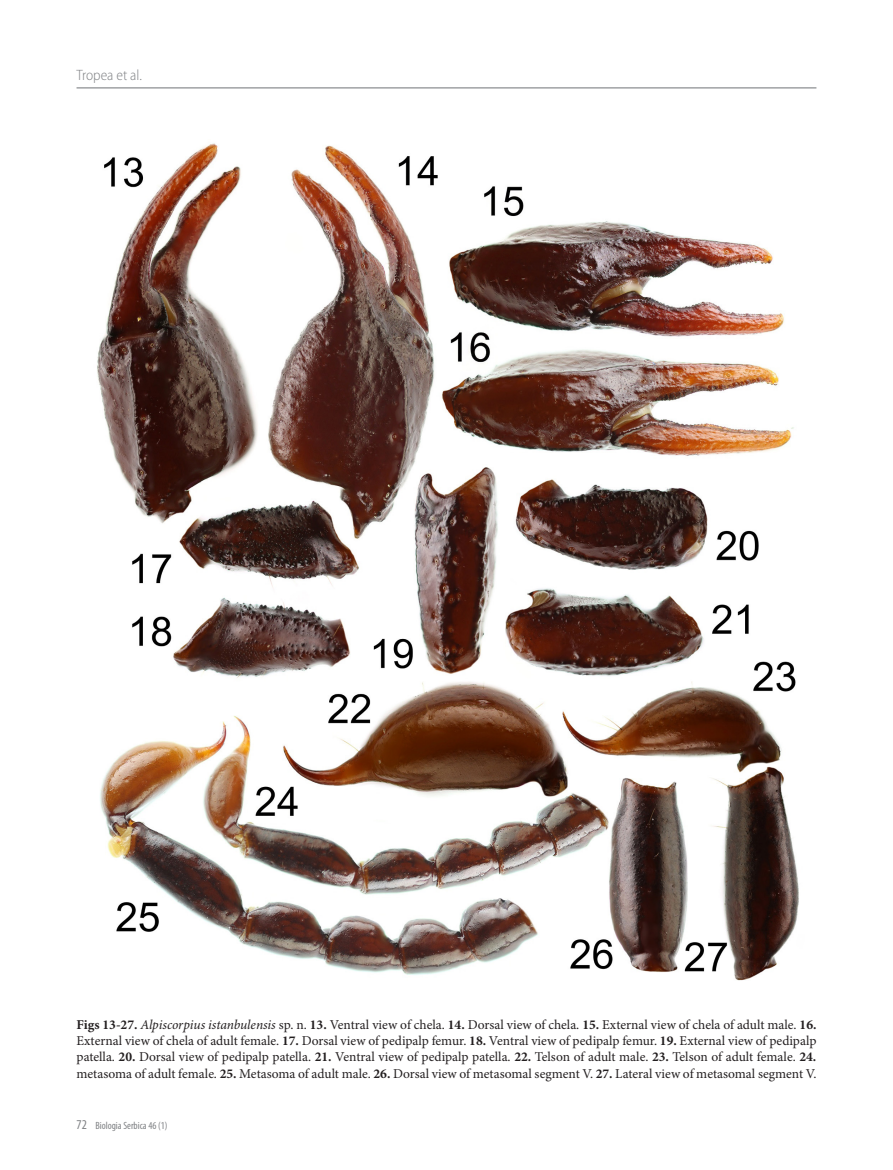
<style>
.page{position:relative;width:893px;height:1170px;background:#fff}
.page>*{position:absolute;margin:0;border:0;box-sizing:border-box;transform-origin:0 0}
.t1{font:300 semi-condensed 15px "Myriad Pro";color:#808285}
.t2{font:13.5px/16.2px "Minion Pro";color:#231f20;text-align:justify}
.t3{font:condensed 10.5px "Myriad Pro";color:#808285}
.s1{font-weight:700}
.s2{font-style:italic}
.s3{font-size:13.5px}
</style>
<div class="page">
<hr style="left:77px;top:87px;width:739px;height:1px;background:#808285">
<img style="left:97px;top:143px;width:702px;height:837px">
<p class="t1" style="left:77px;top:67px;width:67px">Tropea et al.</p>
<p class="t2" style="left:77px;top:1016px;width:741px"><span class="s1">Figs 13-27.</span> <span class="s2">Alpiscorpius istanbulensis</span> sp. n. <span class="s1">13.</span> Ventral view of chela. <span class="s1">14.</span> Dorsal view of chela. <span class="s1">15.</span> External view of chela of adult male. <span class="s1">16.<br></span>External view of chela of adult female. <span class="s1">17.</span> Dorsal view of pedipalp femur. <span class="s1">18.</span> Ventral view of pedipalp femur. <span class="s1">19.</span> External view of pedipalp patella. <span class="s1">20.</span> Dorsal view of pedipalp patella. <span class="s1">21.</span> Ventral view of pedipalp patella. <span class="s1">22.</span> Telson of adult male. <span class="s1">23.</span> Telson of adult female. <span class="s1">24. </span>metasoma of adult female. <span class="s1">25.</span> Metasoma of adult male. <span class="s1">26.</span> Dorsal view of metasomal segment V. <span class="s1">27.</span> Lateral view of metasomal segment V.</p>
<p class="t3" style="left:77px;top:1119px;width:92px"><span class="s3">72</span> Biologia Serbica 46 (1)</p>
</div>
